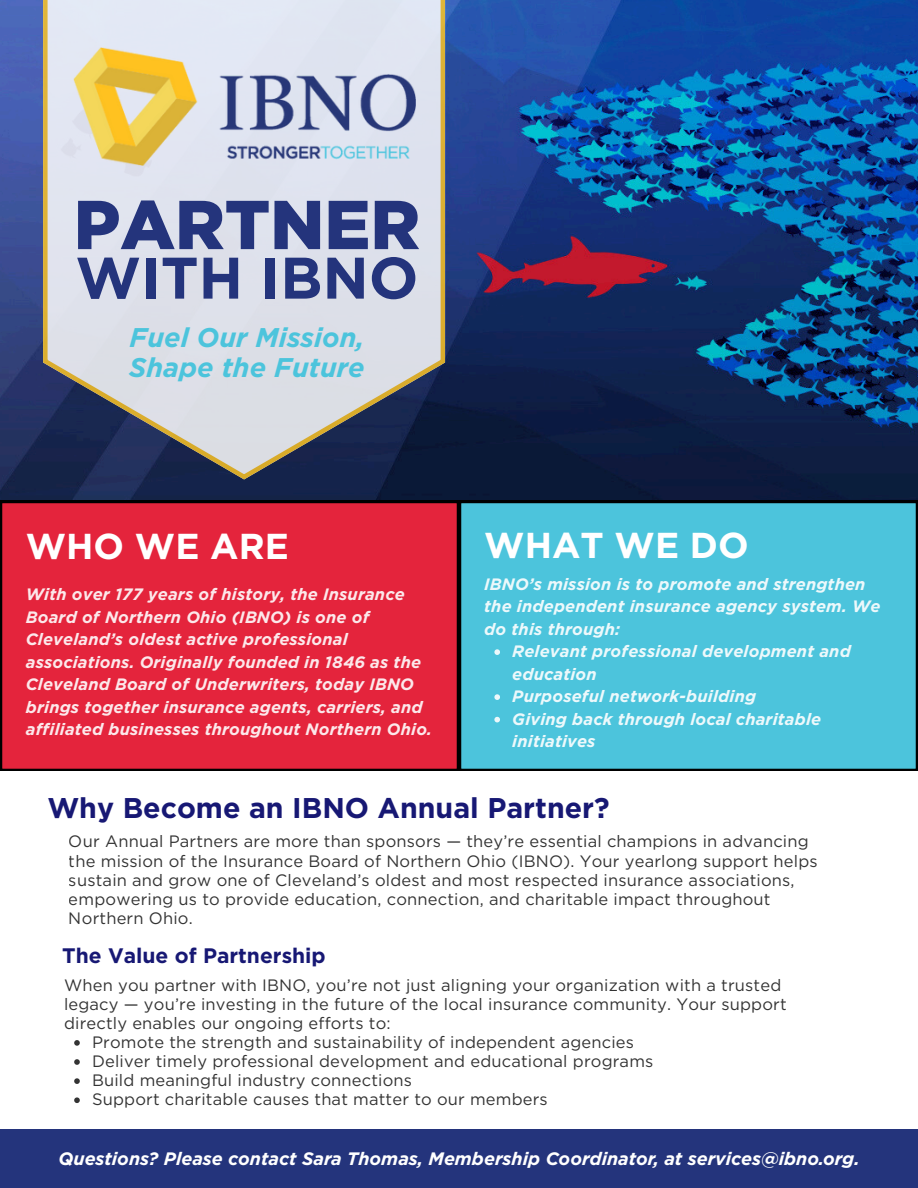
<style>
.page{position:relative;width:918px;height:1188px;background:#fff}
.page>*{position:absolute;margin:0;border:0;box-sizing:border-box;transform-origin:0 0}
.t1{font:900 69px "Gotham";color:#24347c}
.t2{font:700 58.5px "Gotham";color:#24347c}
.t3{font:700 36px "Gotham";color:#fff}
.t4{font:700 28.5px "Gotham";color:#171874}
.t5{font:italic 700 27px/29.2px "Gotham";color:#4cc4dc}
.t6{font:700 21px "Gotham";color:#171874}
.t7{font:italic 700 18px "Gotham";color:#fff}
.t8{font:16.5px/19.2px "Gotham";letter-spacing:.01em;color:#000}
.t9{font:italic 700 16.5px/22.5px "Gotham";letter-spacing:.01em;color:#fff}
</style>
<div class="page">
<img style="left:0;top:0;width:918px;height:501px">
<svg style="left:43px;top:0;width:402px;height:479px;background:#bfc2cc"></svg>
<div style="left:0;top:501px;width:459px;height:270px;background:#e4243c"></div>
<div style="left:459px;top:501px;width:459px;height:270px;background:#4cc4dc"></div>
<div style="left:0;top:1129px;width:918px;height:59px;background:#24347c"></div>
<img style="left:73px;top:48px;width:342px;height:118px">
<svg style="left:494px;top:649px;width:6px;height:6px"></svg>
<svg style="left:494px;top:694px;width:6px;height:6px"></svg>
<svg style="left:494px;top:717px;width:6px;height:5px"></svg>
<svg style="left:74px;top:1040px;width:6px;height:6px"></svg>
<svg style="left:74px;top:1059px;width:6px;height:6px"></svg>
<svg style="left:74px;top:1078px;width:6px;height:6px"></svg>
<svg style="left:74px;top:1097px;width:6px;height:6px"></svg>
<h1 class="t1" style="left:74px;top:183px;width:348px">PARTNER</h1>
<h1 class="t2" style="left:75px;top:242px;width:345px">WITH IBNO</h1>
<p class="t5" style="left:129px;top:323px;width:237px">Fuel Our Mission,<br>Shape the Future</p>
<h2 class="t3" style="left:26px;top:525px;width:265px">WHO WE ARE</h2>
<h3 class="t3" style="left:484px;top:523px;width:266px">WHAT WE DO</h3>
<p class="t9" style="left:26px;top:583px;width:408px">With over 177 years of history, the Insurance Board of Northern Ohio (IBNO) is one of Cleveland’s oldest active professional associations. Originally founded in 1846 as the Cleveland Board of Underwriters, today IBNO brings together insurance agents, carriers, and affiliated businesses throughout Northern Ohio.</p>
<p class="t9" style="left:484px;top:573px;width:383px">IBNO’s mission is to promote and strengthen</p>
<p class="t9" style="left:484px;top:595px;width:398px">the independent insurance agency system. We</p>
<p class="t9" style="left:484px;top:618px;width:137px">do this through:</p>
<p class="t9" style="left:512px;top:640px;width:340px">Relevant professional development and</p>
<p class="t9" style="left:512px;top:663px;width:86px">education</p>
<p class="t9" style="left:512px;top:685px;width:245px">Purposeful network-building</p>
<p class="t9" style="left:512px;top:708px;width:310px">Giving back through local charitable</p>
<p class="t9" style="left:512px;top:730px;width:85px">initiatives</p>
<p class="t4" style="left:47px;top:790px;width:564px">Why Become an IBNO Annual Partner?</p>
<p class="t8" style="left:69px;top:832px;width:750px">Our Annual Partners are more than sponsors — they’re essential champions in advancing the mission of the Insurance Board of Northern Ohio (IBNO). Your yearlong support helps sustain and grow one of Cleveland’s oldest and most respected insurance associations, empowering us to provide education, connection, and charitable impact throughout Northern Ohio.</p>
<h4 class="t6" style="left:62px;top:943px;width:265px">The Value of Partnership</h4>
<p class="t8" style="left:64px;top:975px;width:719px">When you partner with IBNO, you’re not just aligning your organization with a trusted</p>
<p class="t8" style="left:64px;top:994px;width:724px">legacy — you’re investing in the future of the local insurance community. Your support</p>
<p class="t8" style="left:64px;top:1013px;width:328px">directly enables our ongoing efforts to:</p>
<p class="t8" style="left:92px;top:1032px;width:543px">Promote the strength and sustainability of independent agencies</p>
<p class="t8" style="left:92px;top:1052px;width:563px">Deliver timely professional development and educational programs</p>
<p class="t8" style="left:92px;top:1071px;width:322px">Build meaningful industry connections</p>
<p class="t8" style="left:92px;top:1090px;width:457px">Support charitable causes that matter to our members</p>
<h5 class="t7" style="left:59px;top:1147px;width:802px">Questions? Please contact Sara Thomas, Membership Coordinator, at services@ibno.org.</h5>
</div>
